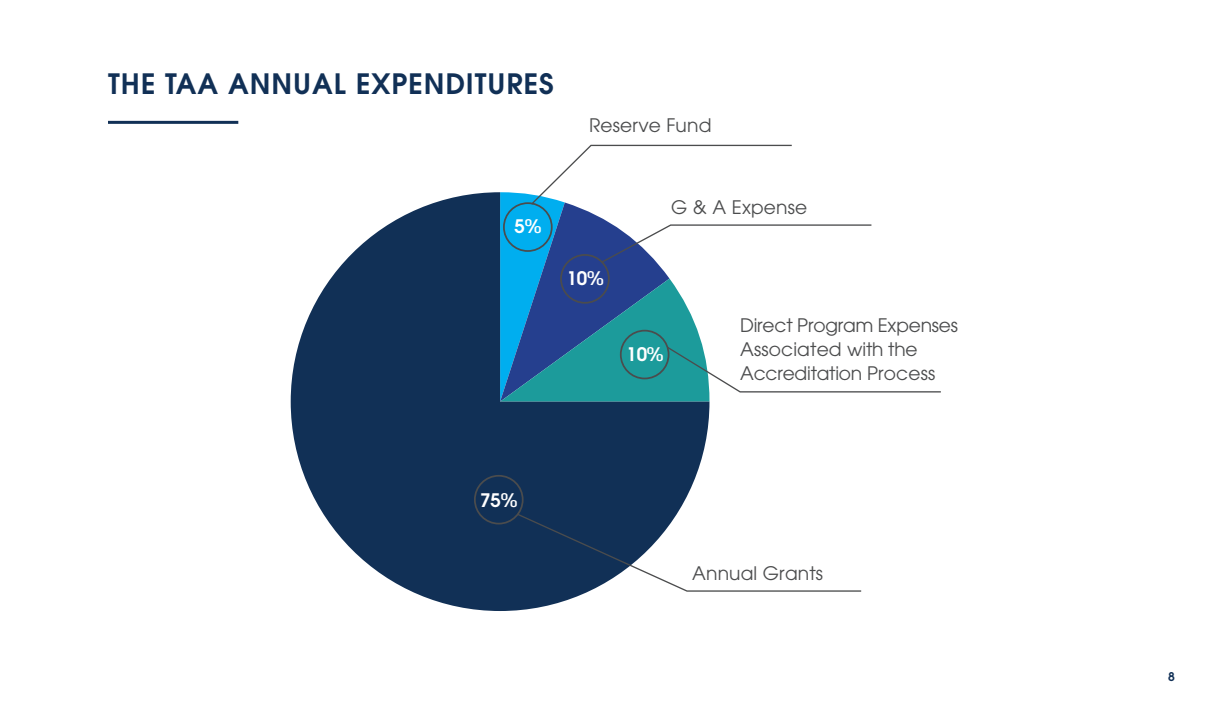
<style>
.page{position:relative;width:1224px;height:720px;background:#fff}
.page>*{position:absolute;margin:0;border:0;box-sizing:border-box;transform-origin:0 0}
.t1{font:600 28px "Av Garde Goth";letter-spacing:.035em;color:#113056}
.t2{font:18.6px/23.9px "Av Garde Goth";letter-spacing:-.01em;color:#4b4c4d}
.t3{font:18.6px "Av Garde Goth";letter-spacing:.01em;color:#4b4c4d}
.t4{font:600 18.6px "Av Garde Goth";color:#fff}
.t5{font:600 12px "Av Garde Goth";color:#113056}
</style>
<div class="page">
<svg style="left:291px;top:192px;width:418px;height:419px;fill:#113056"></svg>
<svg style="left:500px;top:144px;width:441px;height:258px"></svg>
<div style="left:474px;top:475px;width:50px;height:50px;border:2px solid #4b4c4d;border-radius:50%"></div>
<svg style="left:516px;top:513px;width:346px;height:79px"></svg>
<hr style="left:108px;top:121px;width:130px;height:3px;background:#113056">
<h1 class="t1" style="left:108px;top:66px;width:447px">THE TAA ANNUAL EXPENDITURES</h1>
<p class="t3" style="left:589px;top:114px;width:124px">Reserve Fund</p>
<p class="t4" style="left:515px;top:214px;width:28px">5%</p>
<p class="t4" style="left:566px;top:266px;width:39px">10%</p>
<p class="t3" style="left:671px;top:195px;width:138px">G &amp; A Expense</p>
<p class="t4" style="left:626px;top:342px;width:39px">10%</p>
<p class="t2" style="left:740px;top:313px;width:219px">Direct Program Expenses<br>Associated with the<br>Accreditation Process</p>
<p class="t4" style="left:480px;top:488px;width:39px">75%</p>
<p class="t3" style="left:692px;top:561px;width:132px">Annual Grants</p>
<p class="t5" style="left:1168px;top:668px;width:8px">8</p>
</div>
